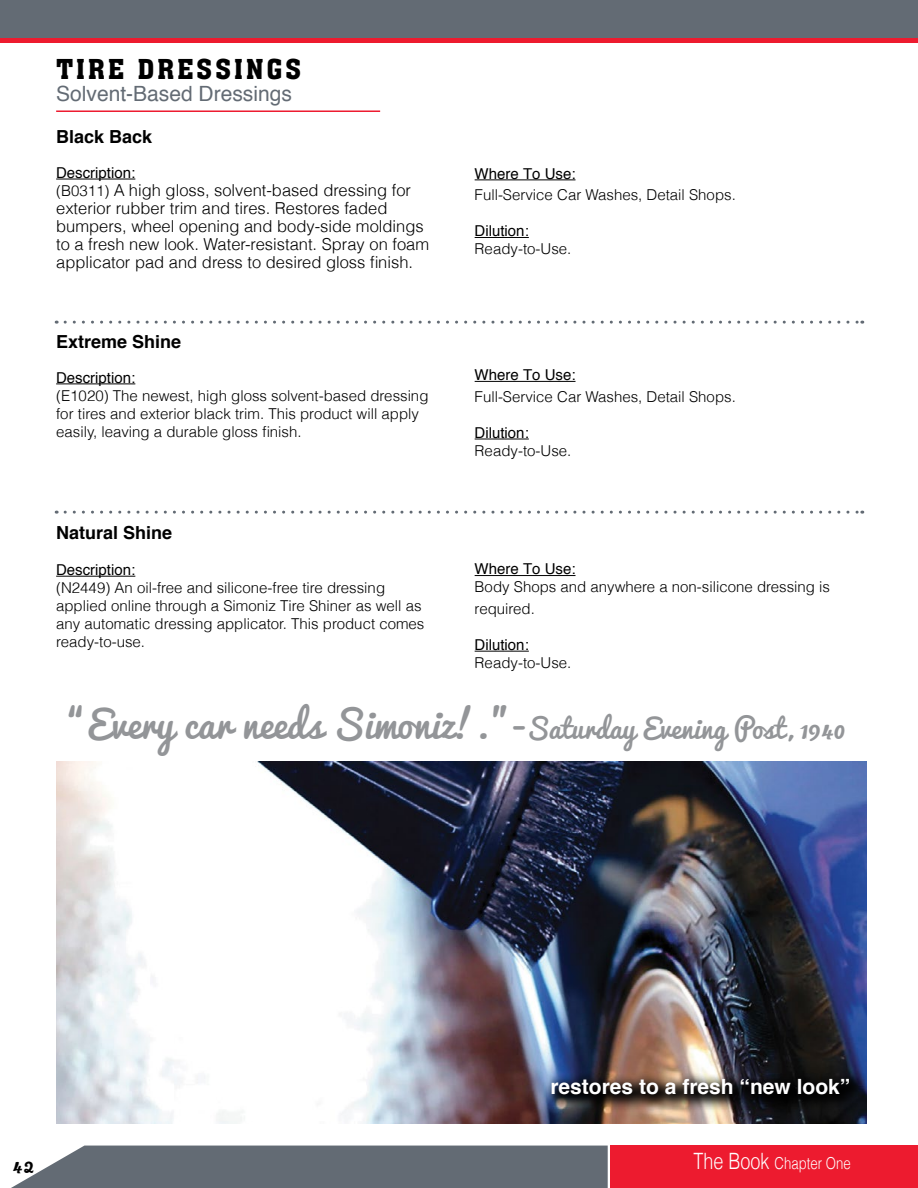
<style>
.page{position:relative;width:918px;height:1188px;background:#fff}
.page>*{position:absolute;margin:0;border:0;box-sizing:border-box;transform-origin:0 0}
.t1{font:37.5px "Pacifico";color:#939598}
.t2{font:27px "Aachen BT";letter-spacing:.09em;color:#000}
.t3{font:700 21px "Helvetica";color:#fff}
.t4{font:21px "Helvetica";color:#636b74}
.t5{font:21px "Pacifico";color:#000}
.t6{font:700 18px "Helvetica";color:#000}
.t7{font:300 16.5px/18px "Helvetica";color:#000}
.t8{font:300 16.5px "Helvetica";color:#fff;scale:.8 1}
.t9{font:300 15px/18px "Helvetica";color:#000}
.t10{font:15px "Helvetica";color:#000}
.s1{font-size:15px}
.s2{font-size:27px}
.s3{font-size:22.5px}
</style>
<div class="page">
<div style="left:610px;top:1146px;width:308px;height:42px;background:#ed1b2f"></div>
<div style="left:11px;top:1146px;width:597px;height:42px;background:#636b74"></div>
<div style="left:0;top:0;width:918px;height:42px;background:#636b74"></div>
<hr style="left:0;top:38px;width:918px;height:4px;background:#ed1b2f">
<hr style="left:475px;top:180px;width:101px;height:1px;background:#000">
<hr style="left:475px;top:237px;width:54px;height:1px;background:#000">
<hr style="left:56px;top:179px;width:79px;height:1px;background:#000">
<svg style="left:65px;top:321px;width:798px;height:3px"></svg>
<hr style="left:475px;top:381px;width:101px;height:1px;background:#000">
<hr style="left:475px;top:439px;width:54px;height:1px;background:#000">
<hr style="left:56px;top:384px;width:79px;height:1px;background:#000">
<svg style="left:65px;top:511px;width:798px;height:3px"></svg>
<hr style="left:475px;top:575px;width:101px;height:1px;background:#000">
<hr style="left:475px;top:651px;width:54px;height:1px;background:#000">
<hr style="left:56px;top:576px;width:79px;height:1px;background:#000">
<img style="left:56px;top:761px;width:810px;height:362px">
<hr style="left:56px;top:110px;width:324px;height:2px;background:#ed1b2f">
<div style="left:542px;top:1069px;width:326px;height:44px;background:#000;opacity:.96"></div>
<h2 class="t2" style="left:56px;top:52px;width:247px">TIRE DRESSINGS</h2>
<h3 class="t4" style="left:56px;top:80px;width:237px">Solvent-Based Dressings</h3>
<p class="t6" style="left:56px;top:125px;width:98px">Black Back</p>
<p class="t10" style="left:56px;top:163px;width:81px">Description:</p>
<p class="t7" style="left:56px;top:180px;width:374px"><span class="s1">(B0311)</span> A high gloss, solvent-based dressing for exterior rubber trim and tires. Restores faded bumpers, wheel opening and body-side moldings to a fresh new look. Water-resistant. Spray on foam applicator pad and dress to desired gloss finish.</p>
<p class="t6" style="left:56px;top:330px;width:127px">Extreme Shine</p>
<p class="t10" style="left:56px;top:367px;width:81px">Description:</p>
<p class="t9" style="left:56px;top:386px;width:374px">(E1020) The newest, high gloss solvent-based dressing for tires and exterior black trim. This product will apply easily, leaving a durable gloss finish.</p>
<p class="t6" style="left:56px;top:520px;width:118px">Natural Shine</p>
<p class="t10" style="left:56px;top:560px;width:81px">Description:</p>
<p class="t9" style="left:56px;top:578px;width:370px">(N2449) An oil-free and silicone-free tire dressing applied online through a Simoniz Tire Shiner as well as any automatic dressing applicator. This product comes ready-to-use.</p>
<p class="t10" style="left:475px;top:163px;width:102px">Where To Use:</p>
<p class="t9" style="left:475px;top:185px;width:263px">Full-Service Car Washes, Detail Shops.</p>
<p class="t10" style="left:475px;top:221px;width:56px">Dilution:</p>
<p class="t9" style="left:475px;top:239px;width:98px">Ready-to-Use.</p>
<p class="t10" style="left:475px;top:365px;width:102px">Where To Use:</p>
<p class="t9" style="left:475px;top:387px;width:263px">Full-Service Car Washes, Detail Shops.</p>
<p class="t10" style="left:475px;top:422px;width:56px">Dilution:</p>
<p class="t9" style="left:475px;top:441px;width:98px">Ready-to-Use.</p>
<p class="t10" style="left:475px;top:559px;width:102px">Where To Use:</p>
<p class="t9" style="left:475px;top:576px;width:357px;line-height:21.6px">Body Shops and anywhere a non-silicone dressing is required.</p>
<p class="t10" style="left:475px;top:635px;width:56px">Dilution:</p>
<p class="t9" style="left:475px;top:653px;width:98px">Ready-to-Use.</p>
<h1 class="t1" style="left:66px;top:691px;width:781px">“Every car needs Simoniz!.”-<span class="s2">Saturday Evening Post, 1940</span></h1>
<h3 class="t3" style="left:550px;top:1072px;width:301px">restores to a fresh “new look”</h3>
<h3 class="t5" style="left:13px;top:1147px;width:23px">42</h3>
<p class="t8" style="left:694px;top:1150px;width:198px"><span class="s3">The Book</span> Chapter One</p>
</div>
